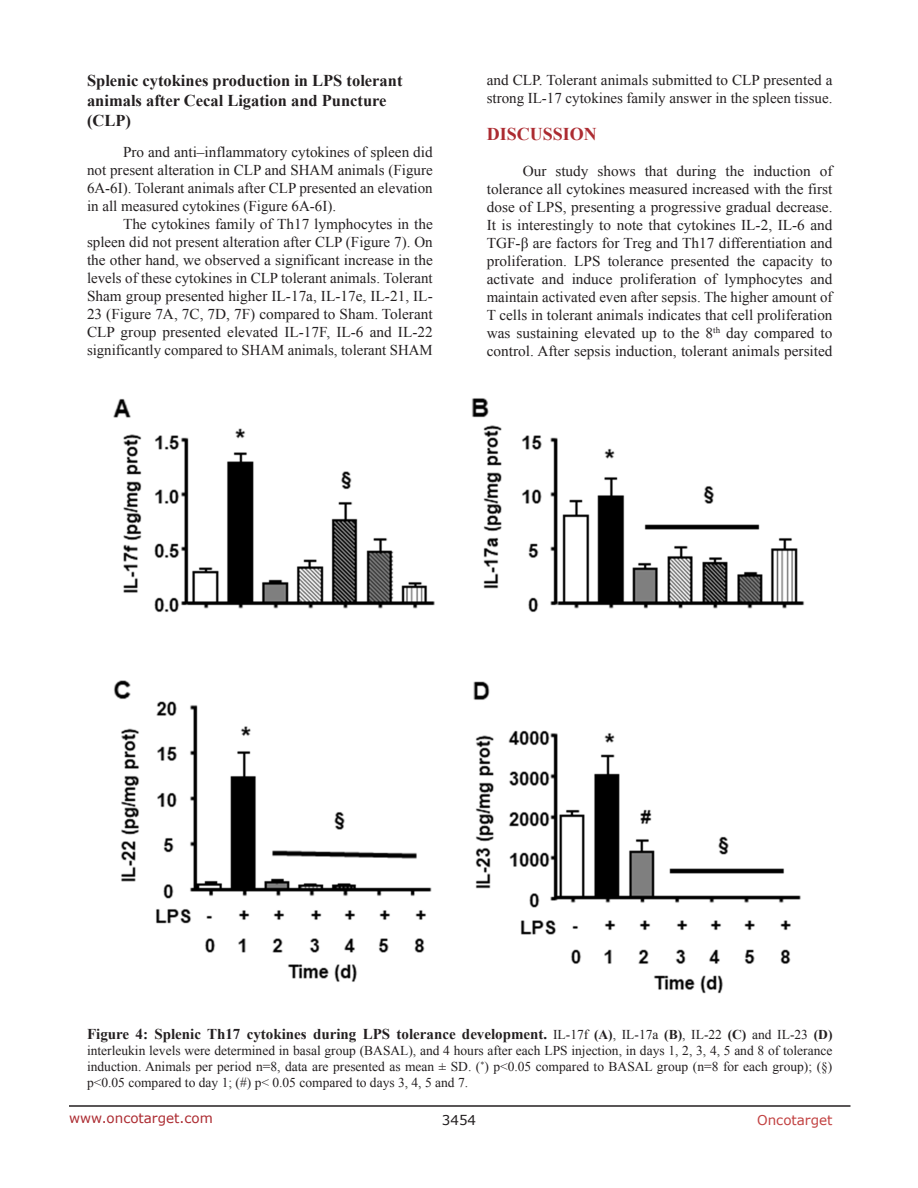
<style>
.page{position:relative;width:918px;height:1188px;background:#fff}
.page>*{position:absolute;margin:0;border:0;box-sizing:border-box;transform-origin:0 0}
.Heading{font:700 18px "Times New Roman";color:#ac2b31}
.SubHeading{font:700 16.5px/19.8px "Times New Roman";color:#231f20}
.BodyText{font:15px/18px "Times New Roman";color:#231f20;text-align:justify}
.figuretext{font:700 15px "Times New Roman";color:#231f20}
.figuretext-2{font:13.5px/16.2px "Times New Roman";color:#231f20;text-align:justify}
.t1{font:13.5px "Verdana";color:#ac2b31}
.t2{font:13.5px "Verdana";color:#c24141}
.t3{font:13.5px "Verdana";color:#231f20}
.s1{font-weight:400;font-size:13.5px}
.s2{font-size:13.5px}
</style>
<div class="page">
<hr style="left:69px;top:1105px;width:781px;height:2px;background:#231f20">
<img style="left:113px;top:398px;width:692px;height:596px">
<p class="SubHeading" style="left:87px;top:70px;width:317px">Splenic cytokines production in LPS tolerant animals after Cecal Ligation and Puncture (CLP)</p>
<p class="BodyText" style="left:87px;top:143px;width:347px;text-indent:36px">Pro and anti–inflammatory cytokines of spleen did not present alteration in CLP and SHAM animals (Figure 6A-6I). Tolerant animals after CLP presented an elevation in all measured cytokines (Figure 6A-6I).</p>
<p class="BodyText" style="left:87px;top:215px;width:347px;text-indent:36px">The cytokines family of Th17 lymphocytes in the spleen did not present alteration after CLP (Figure 7). On the other hand, we observed a significant increase in the levels of these cytokines in CLP tolerant animals. Tolerant Sham group presented higher IL-17a, IL-17e, IL-21, IL-23 (Figure 7A, 7C, 7D, 7F) compared to Sham. Tolerant CLP group presented elevated IL-17F, IL-6 and IL-22 significantly compared to SHAM animals, tolerant SHAM</p>
<p class="BodyText" style="left:487px;top:71px;width:347px">and CLP. Tolerant animals submitted to CLP presented a strong IL-17 cytokines family answer in the spleen tissue.</p>
<p class="Heading" style="left:487px;top:122px;width:112px">DISCUSSION</p>
<p class="BodyText" style="left:487px;top:162px;width:347px;text-indent:36px">Our study shows that during the induction of tolerance all cytokines measured increased with the first dose of LPS, presenting a progressive gradual decrease.<br>It is interestingly to note that cytokines IL-2, IL-6 and TGF-β are factors for Treg and Th17 differentiation and proliferation. LPS tolerance presented the capacity to activate and induce proliferation of lymphocytes and maintain activated even after sepsis. The higher amount of T cells in tolerant animals indicates that cell proliferation was sustaining elevated up to the 8<sup>th</sup> day compared to control. After sepsis induction, tolerant animals persited</p>
<p class="figuretext" style="left:87px;top:1023px;width:747px">Figure 4: Splenic Th17 cytokines during LPS tolerance development. <span class="s1">IL-17f</span> <span class="s2">(A)</span><span class="s1">, IL-17a</span> <span class="s2">(B)</span><span class="s1">, IL-22</span> <span class="s2">(C)</span> <span class="s1">and IL-23</span> <span class="s2">(D)</span></p>
<p class="figuretext-2" style="left:87px;top:1042px;width:747px">interleukin levels were determined in basal group (BASAL), and 4 hours after each LPS injection, in days 1, 2, 3, 4, 5 and 8 of tolerance induction. Animals per period n=8, data are presented as mean ± SD. (<sup>*</sup>) p&lt;0.05 compared to BASAL group (n=8 for each group); (§) p&lt;0.05 compared to day 1; (#) p&lt; 0.05 compared to days 3, 4, 5 and 7.</p>
<p class="t1" style="left:69px;top:1109px;width:145px">www.oncotarget.com</p>
<p class="t3" style="left:442px;top:1111px;width:36px">3454</p>
<p class="t2" style="left:757px;top:1111px;width:77px">Oncotarget</p>
</div>
